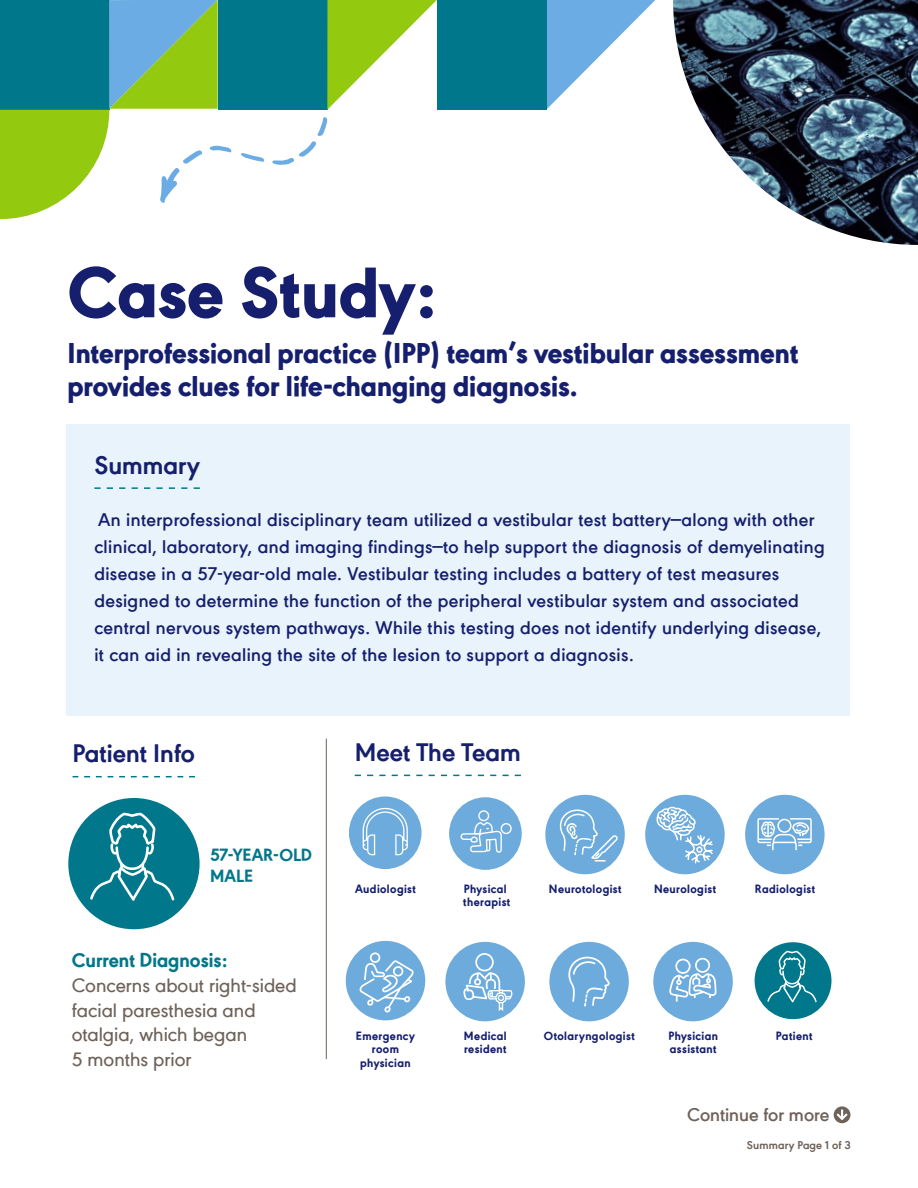
<style>
.page{position:relative;width:918px;height:1188px;background:#fff}
.page>*{position:absolute;margin:0;border:0;box-sizing:border-box;transform-origin:0 0}
.t1{font:800 74.55px "URW Geometric";color:#151f6d}
.t2{font:800 29.7px/33px "URW Geometric";color:#151f6d}
.t3{font:700 27px "URW Geometric";color:#151f6d}
.t4{font:500 20.55px/24.8px "URW Geometric";color:#6e6259}
.t5{font:800 20.55px "URW Geometric";color:#00778b}
.t6{font:600 19.5px/27px "URW Geometric";letter-spacing:.02em;color:#151f6d}
.t7{font:600 19.5px "URW Geometric";color:#6e6259}
.t8{font:800 18px/21px "URW Geometric";color:#00778b}
.t9{font:800 12.3px/13.5px "URW Geometric";letter-spacing:.035em;color:#151f6d}
.t10{font:700 12px "URW Geometric";letter-spacing:.01em;color:#6e6259}
</style>
<div class="page">
<div style="left:67px;top:424px;width:783px;height:292px;background:#e9f3fb"></div>
<svg style="left:94px;top:487px;width:106px;height:2px"></svg>
<svg style="left:834px;top:1106px;width:16px;height:17px"></svg>
<svg style="left:241px;top:153px;width:24px;height:9px"></svg>
<svg style="left:272px;top:117px;width:55px;height:48px"></svg>
<div style="left:218px;top:0;width:109px;height:109px;background:#00778b"></div>
<svg style="left:0;top:0;width:232px;height:219px"></svg>
<img style="left:673px;top:0;width:245px;height:245px">
<svg style="left:546px;top:0;width:109px;height:109px"></svg>
<div style="left:437px;top:0;width:109px;height:109px;background:#00778b"></div>
<svg style="left:327px;top:0;width:110px;height:110px"></svg>
<svg style="left:73px;top:776px;width:122px;height:1px"></svg>
<svg style="left:355px;top:775px;width:166px;height:1px"></svg>
<div style="left:449px;top:797px;width:73px;height:73px;background:#6eabdd;border-radius:50%"></div>
<div style="left:478px;top:810px;width:11px;height:11px;border:1px solid #fff;border-radius:50%"></div>
<div style="left:501px;top:823px;width:11px;height:11px;border:1px solid #fff;border-radius:50%"></div>
<svg style="left:460px;top:821px;width:43px;height:44px"></svg>
<div style="left:68px;top:798px;width:132px;height:131px;background:#00778b;border-radius:50%"></div>
<svg style="left:88px;top:810px;width:88px;height:107px"></svg>
<div style="left:545px;top:795px;width:80px;height:79px;background:#6eabdd;border-radius:50%"></div>
<svg style="left:559px;top:809px;width:60px;height:53px"></svg>
<div style="left:645px;top:795px;width:80px;height:79px;background:#6eabdd;border-radius:50%"></div>
<svg style="left:656px;top:806px;width:64px;height:69px"></svg>
<div style="left:349px;top:796px;width:73px;height:73px;background:#6eabdd;border-radius:50%"></div>
<svg style="left:363px;top:808px;width:45px;height:47px"></svg>
<div style="left:755px;top:942px;width:77px;height:77px;background:#00778b;border-radius:50%"></div>
<svg style="left:766px;top:951px;width:51px;height:61px"></svg>
<div style="left:745px;top:795px;width:80px;height:79px;background:#6eabdd;border-radius:50%"></div>
<svg style="left:757px;top:818px;width:55px;height:33px"></svg>
<div style="left:346px;top:941px;width:79px;height:79px;background:#6eabdd;border-radius:50%"></div>
<svg style="left:358px;top:960px;width:57px;height:54px"></svg>
<div style="left:370px;top:952px;width:10px;height:11px;border:2px solid #fff;border-radius:50%"></div>
<div style="left:445px;top:942px;width:80px;height:79px;background:#6eabdd;border-radius:50%"></div>
<div style="left:475px;top:953px;width:19px;height:18px;border:2px solid #fff;border-radius:50%"></div>
<svg style="left:463px;top:971px;width:50px;height:42px"></svg>
<div style="left:549px;top:942px;width:80px;height:79px;background:#6eabdd;border-radius:50%"></div>
<svg style="left:568px;top:956px;width:42px;height:51px"></svg>
<div style="left:653px;top:942px;width:80px;height:79px;background:#6eabdd;border-radius:50%"></div>
<div style="left:695px;top:958px;width:15px;height:15px;border:2px solid #fff;border-radius:50%"></div>
<div style="left:675px;top:959px;width:16px;height:15px;border:2px solid #fff;border-radius:50%"></div>
<svg style="left:669px;top:972px;width:48px;height:30px"></svg>
<hr style="left:326px;top:739px;width:1px;height:320px;background:#6e6259">
<h1 class="t1" style="left:68px;top:237px;width:370px">Case Study:</h1>
<h2 class="t2" style="left:68px;top:334px;width:732px">Interprofessional practice (IPP) team’s vestibular assessment provides clues for life-changing diagnosis.</h2>
<h3 class="t3" style="left:94px;top:445px;width:107px">Summary</h3>
<p class="t6" style="left:94px;top:504px;width:732px">An interprofessional disciplinary team utilized a vestibular test battery—along with other clinical, laboratory, and imaging findings—to help support the diagnosis of demyelinating disease in a 57-year-old male. Vestibular testing includes a battery of test measures designed to determine the function of the peripheral vestibular system and associated central nervous system pathways. While this testing does not identify underlying disease, it can aid in revealing the site of the lesion to support a diagnosis.</p>
<h3 class="t3" style="left:73px;top:733px;width:124px">Patient Info</h3>
<h3 class="t3" style="left:355px;top:732px;width:168px">Meet The Team</h3>
<p class="t8" style="left:210px;top:843px;width:103px">57-YEAR-OLD<br>MALE</p>
<p class="t5" style="left:72px;top:945px;width:157px">Current Diagnosis:</p>
<p class="t4" style="left:72px;top:971px;width:227px">Concerns about right-sided facial paresthesia and otalgia, which began<br>5 months prior</p>
<p class="t9" style="left:355px;top:881px;width:62px">Audiologist</p>
<p class="t9" style="left:549px;top:881px;width:74px">Neurotologist</p>
<p class="t9" style="left:654px;top:881px;width:64px">Neurologist</p>
<p class="t9" style="left:463px;top:881px;width:49px">Physical therapist</p>
<p class="t9" style="left:755px;top:881px;width:62px">Radiologist</p>
<p class="t9" style="left:356px;top:1028px;width:61px;text-align:center">Emergency room physician</p>
<p class="t9" style="left:464px;top:1028px;width:44px">Medical resident</p>
<p class="t9" style="left:544px;top:1028px;width:92px">Otolaryngologist</p>
<p class="t9" style="left:668px;top:1028px;width:51px">Physician assistant</p>
<p class="t9" style="left:776px;top:1028px;width:38px">Patient</p>
<p class="t7" style="left:687px;top:1100px;width:144px">Continue for more</p>
<p class="t10" style="left:747px;top:1136px;width:105px">Summary Page 1 of 3</p>
</div>
